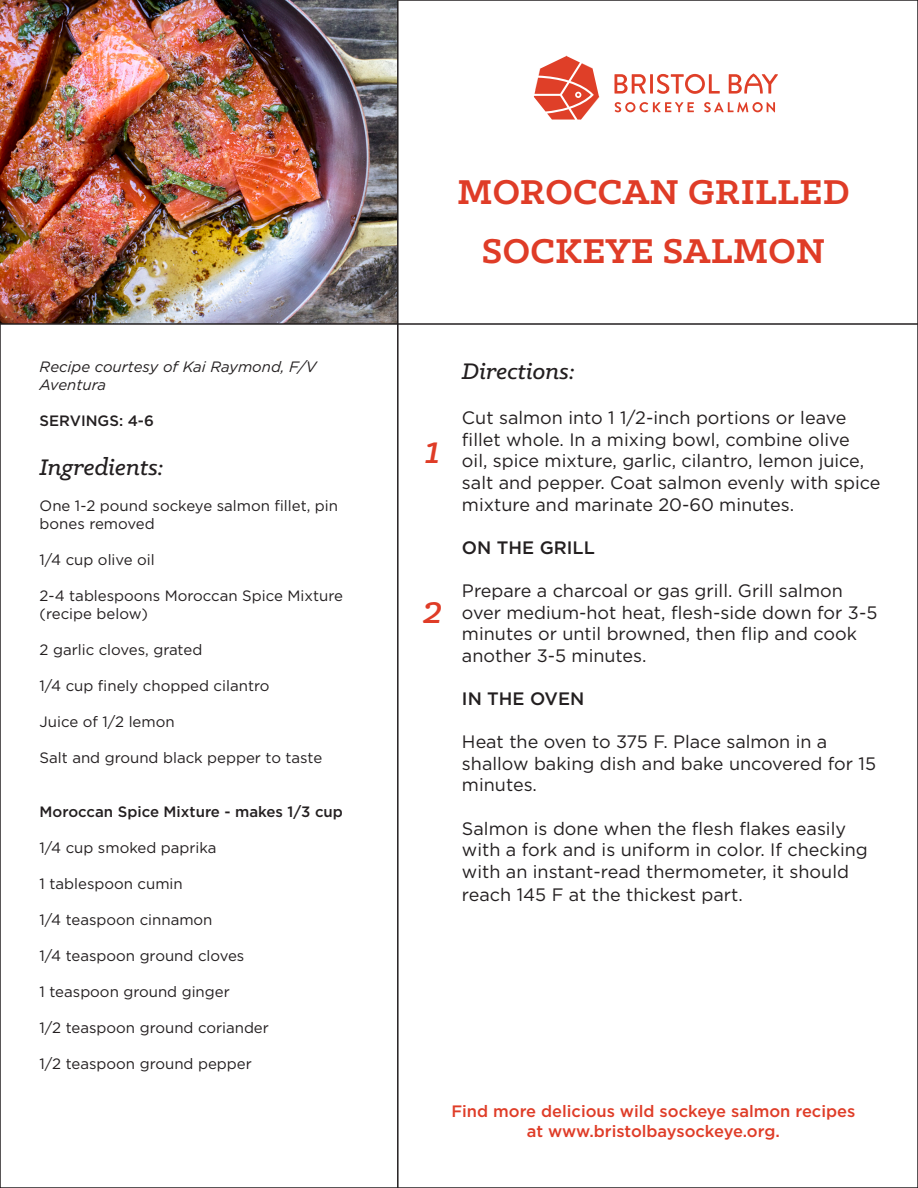
<style>
.page{position:relative;width:918px;height:1188px;background:#fff}
.page>*{position:absolute;margin:0;border:0;box-sizing:border-box;transform-origin:0 0}
.t1{font:italic 500 43.5px "Klinic Slab";color:#df3c27}
.t2{font:700 39px/59.2px "Klinic Slab";letter-spacing:.01em;color:#df3c27;text-align:center}
.t3{font:italic 500 25.5px "Klinic Slab";color:#231f20}
.t4{font:18px/21.6px "Gotham";color:#231f20}
.t5{font:500 18px "Gotham";color:#231f20}
.t6{font:500 16.5px/20px "Gotham";color:#df3c27;text-align:center}
.t7{font:15px/18px "Gotham";color:#231f20}
.t8{font:500 15px "Gotham";color:#231f20}
.t9{font:italic 15px/18px "Gotham";color:#231f20}
</style>
<div class="page">
<img style="left:0;top:0;width:397px;height:323px">
<hr style="left:397px;top:0;width:2px;height:1188px;background:#231f20">
<hr style="left:0;top:323px;width:918px;height:2px;background:#231f20">
<svg style="left:615px;top:74px;width:31px;height:20px"></svg>
<hr style="left:650px;top:74px;width:3px;height:20px;background:#df3f28">
<svg style="left:657px;top:74px;width:63px;height:20px"></svg>
<svg style="left:729px;top:73px;width:49px;height:21px"></svg>
<svg style="left:615px;top:102px;width:79px;height:10px"></svg>
<svg style="left:704px;top:102px;width:71px;height:10px"></svg>
<svg style="left:534px;top:56px;width:65px;height:64px"></svg>
<p class="t9" style="left:40px;top:357px;width:278px">Recipe courtesy of Kai Raymond, F/V<br>Aventura</p>
<p class="t8" style="left:40px;top:411px;width:116px">SERVINGS: 4-6</p>
<p class="t3" style="left:40px;top:450px;width:126px">Ingredients:</p>
<p class="t7" style="left:40px;top:496px;width:300px">One 1-2 pound sockeye salmon fillet, pin bones removed</p>
<p class="t7" style="left:40px;top:550px;width:117px">1/4 cup olive oil</p>
<p class="t7" style="left:40px;top:586px;width:305px">2-4 tablespoons Moroccan Spice Mixture (recipe below)</p>
<p class="t7" style="left:40px;top:640px;width:164px">2 garlic cloves, grated</p>
<p class="t7" style="left:40px;top:676px;width:231px">1/4 cup finely chopped cilantro</p>
<p class="t7" style="left:40px;top:712px;width:137px">Juice of 1/2 lemon</p>
<p class="t7" style="left:40px;top:748px;width:284px">Salt and ground black pepper to taste</p>
<p class="t8" style="left:40px;top:801px;width:305px">Moroccan Spice Mixture - makes 1/3 cup</p>
<p class="t7" style="left:40px;top:838px;width:179px">1/4 cup smoked paprika</p>
<p class="t7" style="left:40px;top:874px;width:145px">1 tablespoon cumin</p>
<p class="t7" style="left:40px;top:910px;width:174px">1/4 teaspoon cinnamon</p>
<p class="t7" style="left:40px;top:946px;width:206px">1/4 teaspoon ground cloves</p>
<p class="t7" style="left:40px;top:982px;width:192px">1 teaspoon ground ginger</p>
<p class="t7" style="left:40px;top:1018px;width:231px">1/2 teaspoon ground coriander</p>
<p class="t7" style="left:40px;top:1054px;width:214px">1/2 teaspoon ground pepper</p>
<p class="t2" style="left:457px;top:161px;width:394px">MOROCCAN GRILLED<br>SOCKEYE SALMON</p>
<p class="t1" style="left:425px;top:421px;width:17px">1</p>
<p class="t1" style="left:423px;top:582px;width:21px">2</p>
<p class="t3" style="left:462px;top:355px;width:114px">Directions:</p>
<p class="t4" style="left:462px;top:407px;width:420px">Cut salmon into 1 1/2-inch portions or leave fillet whole. In a mixing bowl, combine olive<br>oil, spice mixture, garlic, cilantro, lemon juice, salt and pepper. Coat salmon evenly with spice mixture and marinate 20-60 minutes.</p>
<p class="t5" style="left:462px;top:536px;width:134px">ON THE GRILL</p>
<p class="t4" style="left:462px;top:579px;width:417px">Prepare a charcoal or gas grill. Grill salmon over medium-hot heat, flesh-side down for 3-5 minutes or until browned, then flip and cook another 3-5 minutes.</p>
<p class="t5" style="left:462px;top:687px;width:124px">IN THE OVEN</p>
<p class="t4" style="left:462px;top:731px;width:416px">Heat the oven to 375 F. Place salmon in a shallow baking dish and bake uncovered for 15 minutes.</p>
<p class="t4" style="left:462px;top:817px;width:407px">Salmon is done when the flesh flakes easily with a fork and is uniform in color. If checking with an instant-read thermometer, it should</p>
<p class="t4" style="left:462px;top:884px;width:282px">reach 145 F at the thickest part.</p>
<p class="t6" style="left:451px;top:1101px;width:405px">Find more delicious wild sockeye salmon recipes at www.bristolbaysockeye.org.</p>
</div>
